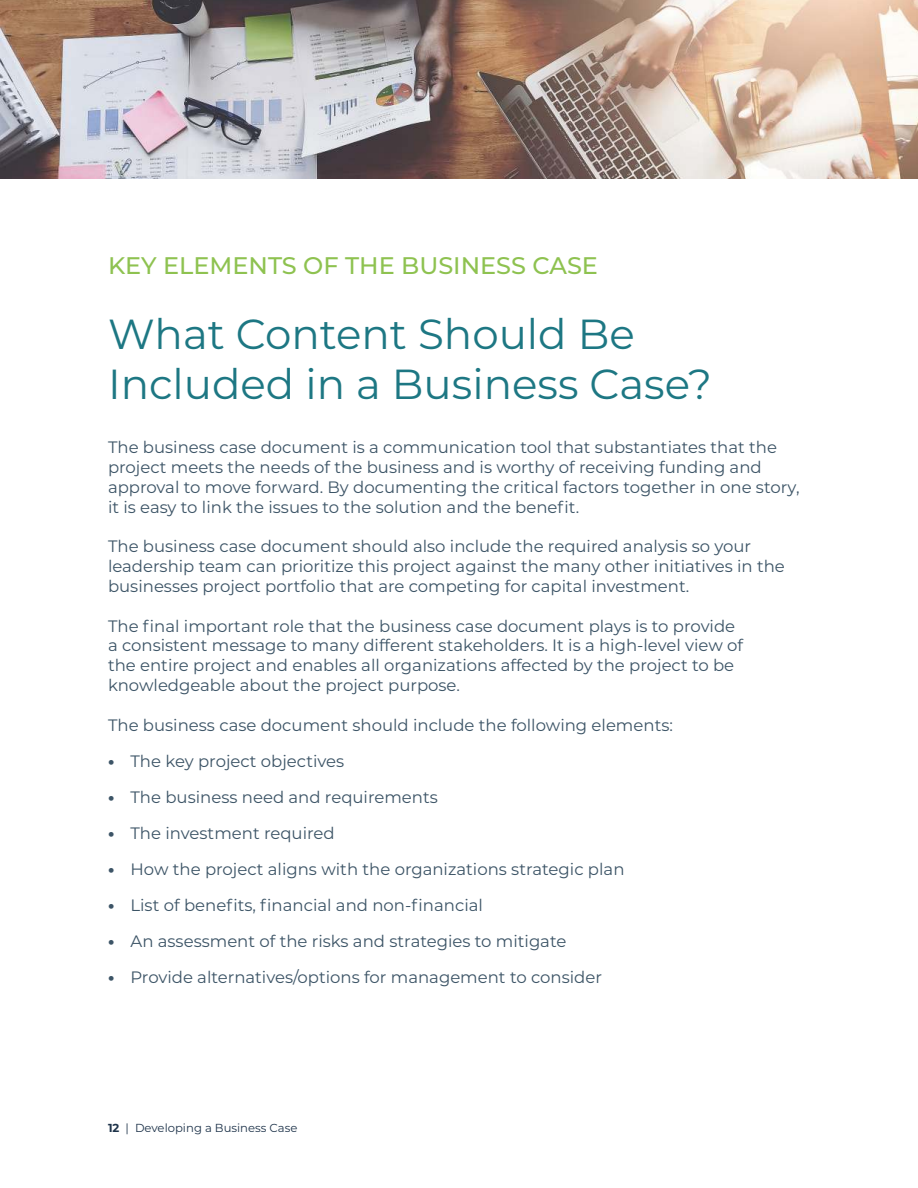
<style>
.page{position:relative;width:918px;height:1188px;background:#fff}
.page>*{position:absolute;margin:0;border:0;box-sizing:border-box;transform-origin:0 0}
.t1{font:42px/50.4px "Montserrat";color:#1d7783}
.t2{font:500 24px "Montserrat";color:#8ec250}
.t3{font:16.5px/19.8px "Montserrat";color:#3c5466}
.t4{font:11.7px "Montserrat";color:#1e334a}
.s1{font-weight:800}
.s2{font-weight:700}
</style>
<div class="page">
<img style="left:0;top:0;width:918px;height:178px">
<h2 class="t2" style="left:108px;top:256px;width:492px">KEY ELEMENTS OF THE BUSINESS CASE</h2>
<h1 class="t1" style="left:108px;top:310px;width:605px">What Content Should Be<br>Included in a Business Case?</h1>
<p class="t3" style="left:108px;top:438px;width:693px">The business case document is a communication tool that substantiates that the project meets the needs of the business and is worthy of receiving funding and approval to move forward. By documenting the critical factors together in one story, it is easy to link the issues to the solution and the benefit.</p>
<p class="t3" style="left:108px;top:537px;width:678px">The business case document should also include the required analysis so your leadership team can prioritize this project against the many other initiatives in the businesses project portfolio that are competing for capital investment.</p>
<p class="t3" style="left:108px;top:616px;width:637px">The final important role that the business case document plays is to provide a consistent message to many different stakeholders. It is a high-level view of the entire project and enables all organizations affected by the project to be knowledgeable about the project purpose.</p>
<p class="t3" style="left:108px;top:715px;width:566px">The business case document should include the following elements:</p>
<p class="t3" style="left:108px;top:751px;width:238px"><span class="s1">•</span> The key project objectives</p>
<p class="t3" style="left:108px;top:787px;width:331px"><span class="s1">•</span> The business need and requirements</p>
<p class="t3" style="left:108px;top:823px;width:228px"><span class="s1">•</span> The investment required</p>
<p class="t3" style="left:108px;top:859px;width:518px"><span class="s1">•</span> How the project aligns with the organizations strategic plan</p>
<p class="t3" style="left:108px;top:895px;width:376px"><span class="s1">•</span> List of benefits, financial and non-financial</p>
<p class="t3" style="left:108px;top:931px;width:460px"><span class="s1">•</span> An assessment of the risks and strategies to mitigate</p>
<p class="t3" style="left:108px;top:967px;width:496px"><span class="s1">•</span> Provide alternatives/options for management to consider</p>
<p class="t4" style="left:108px;top:1122px;width:191px"><span class="s2">12</span> | Developing a Business Case</p>
</div>
